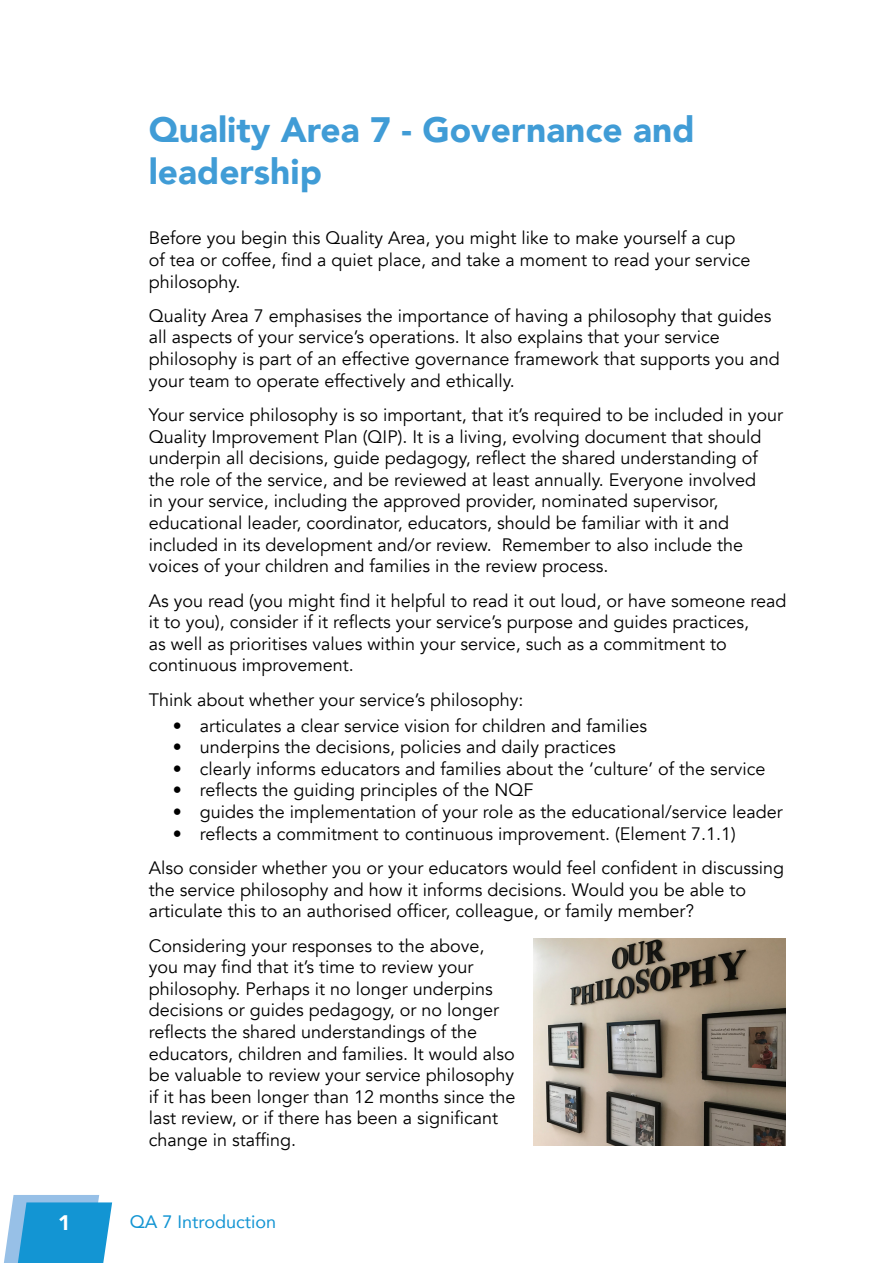
<style>
.page{position:relative;width:893px;height:1263px;background:#fff}
.page>*{position:absolute;margin:0;border:0;box-sizing:border-box;transform-origin:0 0}
.t1{font:900 35.25px/42.3px "Avenir";color:#409cd6}
.t2{font:900 21px "Avenir";color:#fff}
.t3{font:18px/21.6px "Avenir";color:#000}
.t4{font:18px "Avenir";color:#1395d3}
</style>
<div class="page">
<svg style="left:4px;top:1195px;width:108px;height:68px"></svg>
<img style="left:533px;top:938px;width:253px;height:207px">
<h1 class="t1" style="left:149px;top:107px;width:547px">Quality Area 7 - Governance and leadership</h1>
<p class="t3" style="left:149px;top:228px;width:603px">Before you begin this Quality Area, you might like to make yourself a cup of tea or coffee, find a quiet place, and take a moment to read your service philosophy.</p>
<p class="t3" style="left:149px;top:305px;width:633px">Quality Area 7 emphasises the importance of having a philosophy that guides all aspects of your service’s operations. It also explains that your service philosophy is part of an effective governance framework that supports you and your team to operate effectively and ethically.</p>
<p class="t3" style="left:149px;top:404px;width:636px">Your service philosophy is so important, that it’s required to be included in your Quality Improvement Plan (QIP). It is a living, evolving document that should underpin all decisions, guide pedagogy, reflect the shared understanding of the role of the service, and be reviewed at least annually. Everyone involved<br>in your service, including the approved provider, nominated supervisor, educational leader, coordinator, educators, should be familiar with it and included in its development and/or review. Remember to also include the voices of your children and families in the review process.</p>
<p class="t3" style="left:149px;top:590px;width:639px">As you read (you might find it helpful to read it out loud, or have someone read it to you), consider if it reflects your service’s purpose and guides practices,<br>as well as prioritises values within your service, such as a commitment to continuous improvement.</p>
<p class="t3" style="left:149px;top:689px;width:376px">Think about whether your service’s philosophy:</p>
<p class="t3" style="left:173px;top:715px;width:476px">• articulates a clear service vision for children and families</p>
<p class="t3" style="left:173px;top:737px;width:444px">• underpins the decisions, policies and daily practices</p>
<p class="t3" style="left:173px;top:758px;width:594px">• clearly informs educators and families about the ‘culture’ of the service</p>
<p class="t3" style="left:173px;top:780px;width:362px">• reflects the guiding principles of the NQF</p>
<p class="t3" style="left:173px;top:801px;width:611px">• guides the implementation of your role as the educational/service leader</p>
<p class="t3" style="left:149px;top:817px;width:637px;line-height:34.3px;text-indent:24px">• reflects a commitment to continuous improvement. (Element 7.1.1)<br>Also consider whether you or your educators would feel confident in discussing</p>
<p class="t3" style="left:149px;top:879px;width:599px">the service philosophy and how it informs decisions. Would you be able to articulate this to an authorised officer, colleague, or family member?</p>
<p class="t3" style="left:149px;top:935px;width:368px">Considering your responses to the above, you may find that it’s time to review your philosophy. Perhaps it no longer underpins decisions or guides pedagogy, or no longer reflects the shared understandings of the educators, children and families. It would also be valuable to review your service philosophy if it has been longer than 12 months since the last review, or if there has been a significant change in staffing.</p>
<p class="t2" style="left:58px;top:1204px;width:14px">1</p>
<p class="t4" style="left:130px;top:1207px;width:148px">QA 7 Introduction</p>
</div>
